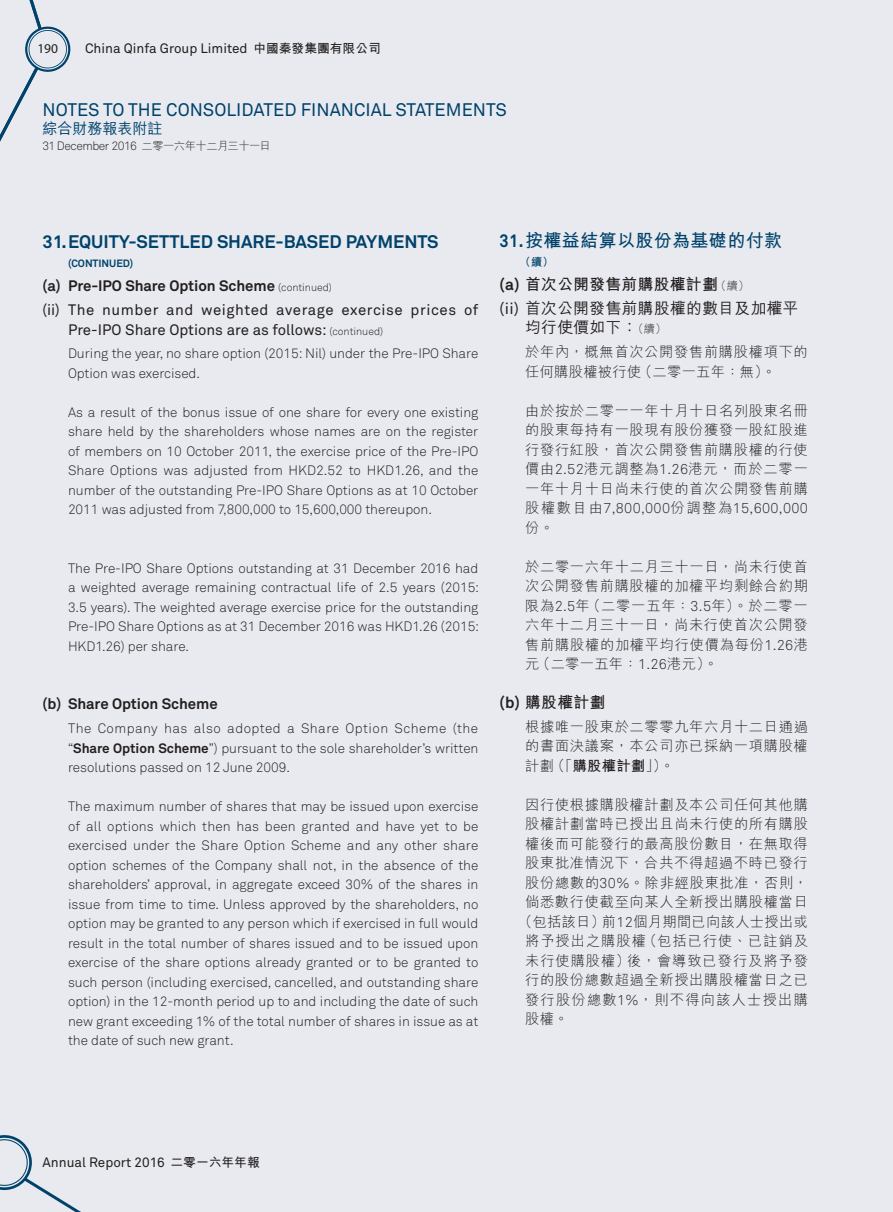
<style>
.page{position:relative;width:893px;height:1212px;background:#e8eaef}
.page>*{position:absolute;margin:0;border:0;box-sizing:border-box;transform-origin:0 0}
.t1{font:18px "Akkurat Pro";color:#00426b}
.t2{font:700 18px "Akkurat Pro";color:#00426b}
.t3{font:700 18px "M Hei HK";letter-spacing:.02em;color:#00426b}
.t4{font:500 15.75px/23.7px "M Hei HK";letter-spacing:.025em;color:#231f20}
.t5{font:700 15.75px "M Hei HK";letter-spacing:.02em;color:#231f20}
.t6{font:15px/23.7px "Akkurat Pro";letter-spacing:.035em;color:#231f20}
.t7{font:700 15px "Akkurat Pro";letter-spacing:-.005em;color:#231f20}
.t8{font:500 15px "M Hei HK";color:#00426b}
.t9{font:300 14.25px/19.5px "M Hei HK";letter-spacing:.05em;color:#231f20;text-align:justify}
.t10{font:14.25px "Akkurat Light Pro";letter-spacing:.02em;color:#231f20}
.t11{font:300 14.25px "M Hei HK";letter-spacing:.025em;color:#231f20}
.t12{font:300 14.25px "M Hei HK";letter-spacing:.07em;color:#231f20}
.t13{font:300 14.25px "M Hei HK";letter-spacing:.085em;color:#231f20}
.t14{font:13.5px/19.5px "Akkurat Light Pro";letter-spacing:-.005em;color:#231f20;text-align:justify}
.t15{font:13.5px "Akkurat Pro";color:#231f20}
.t16{font:13.5px "Myriad Pro";color:#231f20}
.t17{font:12px "Akkurat Light Pro";letter-spacing:-.04em;color:#231f20}
.t18{font:700 11.25px "M Hei HK";color:#00426b}
.t19{font:700 10.5px "Akkurat Pro";color:#00426b}
.s1{font-family:"M Hei HK";font-weight:700;font-size:12.75px}
.s2{font-family:"M Hei HK";font-weight:300;font-size:11.25px}
.s3{font-weight:700}
.s4{font-family:"Akkurat Light Pro";font-size:10.5px}
.s5{font-family:"Akkurat Pro";font-weight:700}
.s6{font-family:"Akkurat Pro"}
.s7{font-weight:300;font-size:11.25px}
.s8{font-family:"Akkurat Pro";font-weight:400}
.s9{font-family:"Akkurat Light Pro";font-weight:400}
.s10{font-family:"M Hei HK";font-weight:300}
</style>
<div class="page">
<svg style="left:0;top:0;width:71px;height:142px"></svg>
<svg style="left:0;top:1135px;width:81px;height:77px"></svg>
<p class="t16" style="left:37px;top:40px;width:22px">190</p>
<p class="t15" style="left:85px;top:40px;width:297px">China Qinfa Group Limited <span class="s1">中國秦發集團有限公司</span></p>
<h1 class="t1" style="left:43px;top:99px;width:287px">Notes to the Con solidated Financ</h1>
<h1 class="t1" style="left:365px;top:99px;width:143px">ial Statements</h1>
<p class="t8" style="left:43px;top:117px;width:121px">綜合財務報表附註</p>
<p class="t17" style="left:42px;top:139px;width:230px">31 December 2016 <span class="s2">二零一六年十二月三十一日</span></p>
<h1 class="t2" style="left:43px;top:230px;width:48px">31.Equity</h1>
<h1 class="t2" style="left:128px;top:230px;width:20px">-settled</h1>
<h1 class="t2" style="left:217px;top:230px;width:13px">share</h1>
<h1 class="t2" style="left:275px;top:230px;width:21px">-based</h1>
<h1 class="t2" style="left:346px;top:230px;width:60px">payments</h1>
<p class="t19" style="left:68px;top:257px;width:18px">(Continued</p>
<p class="t19" style="left:130px;top:257px;width:5px">)</p>
<p class="t6" style="left:43px;top:275px;width:437px"><span class="s3">(a) Pre-IPO Share Option Scheme</span> <span class="s4">(continued)<br></span>(ii) The number and weighted average exercise prices of</p>
<p class="t6" style="left:68px;top:318px;width:317px">Pre-IPO Share Options are as follows: <span class="s4">(continued)</span></p>
<p class="t14" style="left:68px;top:344px;width:412px">During the year, no share option (2015: N il) under the Pre-IPO Share<br>Option was exercised.</p>
<p class="t14" style="left:68px;top:402px;width:412px;text-align:left">As a result of the bonus issue of one share for every one existing share held by the shareholders whose names are on the register of members on 10 October 2011, the exercise price of the Pre-IPO Share Options was adjusted from H KD2.52 to H KD 1.26, and the number of the outstanding Pre-IPO Share Options as at 10 October 2011 was adjusted from 7,800,000 to 15,600,000 thereupon.</p>
<p class="t14" style="left:68px;top:558px;width:413px">The Pre-IPO Share Options outstanding at 31 December 2016 had a weighted average remaining contractual life of 2.5 years (2015:<br>3.5 years). The weighted average exercise price for the outstanding Pre-IPO Share Options as at 31 December 2016 was H KD 1.26 (2015:<br>H KD 1.26) per share.</p>
<p class="t7" style="left:43px;top:695px;width:177px">(b) Share Option Scheme</p>
<p class="t14" style="left:68px;top:719px;width:412px">The Company has also adopted a Share Option Scheme (the “<span class="s5">Share Option Scheme</span>”) pursuant to the sole shareholder’s written resolutions passed on 12 June 2009.</p>
<p class="t14" style="left:68px;top:797px;width:412px">The maximum number of shares that may be issued upon exercise of all options which then has been granted and have yet to be exercised under the Share Option Scheme and any other share option schemes of the Company shall not, in the absence of the shareholders’ approval, in aggregate exceed 30% of the shares in issue from time to time. U nless approved by the shareholders, no option may be granted to any person which if exercised in full would result in the total number of shares issued and to be issued upon exercise of the share options already granted or to be granted to such person (including exercised, cancelled, and outstanding share option) in the 12-month period up to and including the date of such new grant exceeding 1% of the total number of shares in issue as at the date of such new grant.</p>
<h1 class="t3" style="left:500px;top:227px;width:284px"><span class="s6">31.</span>按權益結算以股份為基礎的付款</h1>
<p class="t18" style="left:519px;top:254px;width:36px">（續）</p>
<p class="t4" style="left:500px;top:271px;width:301px"><span class="s5">(a)</span> <span class="s3">首次公開發售前購股權計劃</span><span class="s7">（續）<br></span><span class="s8">(ii)</span> 首次公開發售前購股權的數目及加權平</p>
<p class="t4" style="left:525px;top:315px;width:143px">均行使價如下：<span class="s7">（續）</span></p>
<p class="t9" style="left:525px;top:342px;width:284px">於年內，概無首次公開發售前購股權項下的任何購股權被行使（二零一五年：無）。</p>
<p class="t9" style="left:525px;top:400px;width:284px">由於按於二零一一年十月十日名列股東名冊的股東每持有一股現有股份獲發一股紅股進行發行紅股，首次公開發售前購股權的行使價由<span class="s9">2.52</span>港元調整為<span class="s9">1.26</span>港元，而於二零一一年十月十日尚未行使的首次公開發售前購</p>
<p class="t10" style="left:525px;top:500px;width:284px"><span class="s10">股權數目由</span>7,800,000<span class="s10">份調整為</span>15,600,000</p>
<p class="t9" style="left:525px;top:517px;width:30px">份。</p>
<p class="t9" style="left:525px;top:556px;width:284px">於二零一六年十二月三十一日，尚未行使首次公開發售前購股權的加權平均剩餘合約期限為<span class="s9">2.5</span>年（二零一五年：<span class="s9">3.5</span>年）。於二零一六年十二月三十一日，尚未行使首次公開發售前購股權的加權平均行使價為每份<span class="s9">1.26</span>港元（二零一五年：<span class="s9">1.26</span>港元）。</p>
<p class="t5" style="left:500px;top:691px;width:107px"><span class="s6">(b)</span> 購股權計劃</p>
<p class="t9" style="left:525px;top:716px;width:284px">根據唯一股東於二零零九年六月十二日通過的書面決議案，本公司亦已採納一項購股權計劃（「<span class="s3">購股權計劃</span>」）。</p>
<p class="t9" style="left:525px;top:794px;width:284px">因行使根據購股權計劃及本公司任何其他購</p>
<p class="t9" style="left:525px;top:814px;width:284px">股權計劃當時已授出且尚未行使的所有購股</p>
<p class="t9" style="left:525px;top:833px;width:284px">權後而可能發行的最高股份數目，在無取得</p>
<p class="t9" style="left:525px;top:853px;width:284px">股東批准情況下，合共不得超過不時已發行</p>
<p class="t9" style="left:525px;top:872px;width:284px">股份總數的<span class="s9">30%</span>。除非經股東批准，否則，</p>
<p class="t9" style="left:525px;top:892px;width:284px">倘悉數行使截至向某人全新授出購股權當日</p>
<p class="t11" style="left:518px;top:912px;width:291px">（包括該日）前<span class="s9">12</span>個月期間已向該人士授出或</p>
<p class="t12" style="left:525px;top:931px;width:284px">將予授出之購股權（包括已行使、已註銷及</p>
<p class="t9" style="left:525px;top:950px;width:284px">未行使購股權）後，會導致已發行及將予發</p>
<p class="t9" style="left:525px;top:970px;width:284px">行的股份總數超過全新授出購股權當日之已</p>
<p class="t13" style="left:525px;top:990px;width:284px">發行股份總數<span class="s9">1%</span>，則不得向該人士授出購</p>
<p class="t9" style="left:525px;top:1009px;width:45px">股權。</p>
<p class="t15" style="left:43px;top:1154px;width:219px">Annual Report 2016 <span class="s1">二零一六年年報</span></p>
</div>
